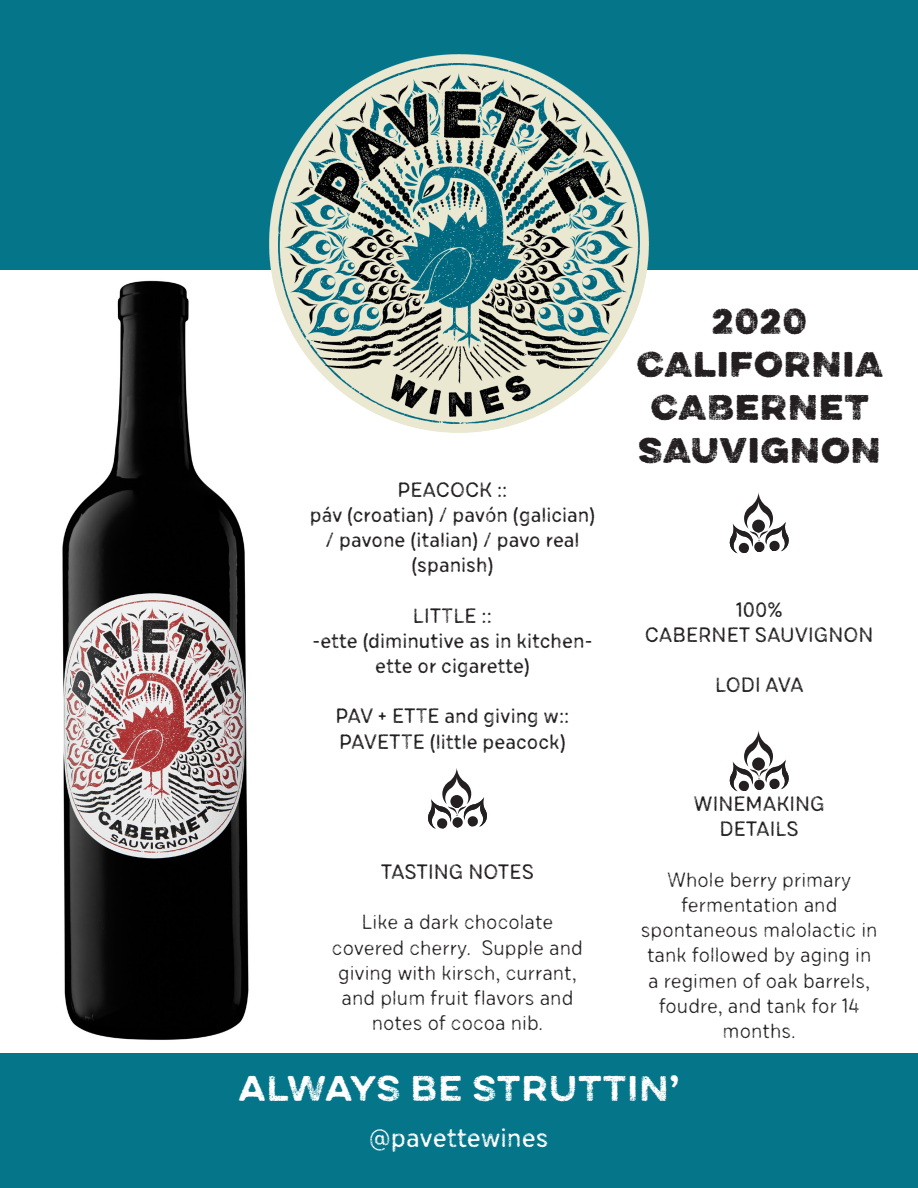
<style>
.page{position:relative;width:918px;height:1188px;background:#fff}
.page>*{position:absolute;margin:0;border:0;box-sizing:border-box;transform-origin:0 0}
.t1{font:900 36px/43.2px "Draft Natural A";color:#231f20;text-align:center}
.t2{font:700 36px "Draft Natural A";color:#fff}
.t3{font:500 27px "Draft Natural D";color:#fff}
.t4{font:21px/25.2px "Draft Natural D";color:#231f20;text-align:center}
.t5{font:500 21px/25.2px "Draft Natural D";color:#231f20;text-align:center}
</style>
<div class="page">
<div style="left:0;top:0;width:918px;height:270px;background:#05768a"></div>
<img style="left:270px;top:54px;width:378px;height:378px">
<div style="left:0;top:1053px;width:918px;height:135px;background:#05768a"></div>
<svg style="left:729px;top:493px;width:60px;height:61px"></svg>
<svg style="left:428px;top:768px;width:59px;height:61px"></svg>
<svg style="left:729px;top:730px;width:60px;height:62px"></svg>
<img style="left:62px;top:280px;width:187px;height:760px">
<p class="t5" style="left:397px;top:477px;width:112px">PEACOCK ::</p>
<p class="t5" style="left:310px;top:502px;width:287px">páv (croatian) / pavón (galician) / pavone (italian) / pavo real (spanish)</p>
<p class="t5" style="left:413px;top:603px;width:81px">LITTLE ::</p>
<p class="t5" style="left:312px;top:628px;width:282px">-ette (diminutive as in kitchen&shy;ette or cigarette)</p>
<p class="t5" style="left:335px;top:703px;width:236px">PAV + ETTE and giving w::</p>
<p class="t5" style="left:339px;top:729px;width:228px">PAVETTE (little peacock)</p>
<p class="t1" style="left:711px;top:300px;width:98px">2020</p>
<p class="t1" style="left:636px;top:343px;width:249px">CALIFORNIA<br>CABERNET<br>SAUVIGNON</p>
<p class="t5" style="left:736px;top:597px;width:48px">100%</p>
<p class="t5" style="left:645px;top:622px;width:230px">CABERNET SAUVIGNON</p>
<p class="t5" style="left:715px;top:672px;width:90px">LODI AVA</p>
<p class="t5" style="left:694px;top:791px;width:133px">WINEMAKING</p>
<p class="t5" style="left:720px;top:817px;width:81px">DETAILS</p>
<p class="t4" style="left:641px;top:867px;width:238px">Whole berry primary fermentation and spontaneous malolactic in tank followed by aging in a regimen of oak barrels, foudre, and tank for 14 months.</p>
<p class="t2" style="left:238px;top:1066px;width:443px">ALWAYS BE STRUTTIN’</p>
<p class="t3" style="left:369px;top:1122px;width:181px">@pavettewines</p>
<p class="t5" style="left:381px;top:859px;width:155px">TASTING NOTES</p>
<p class="t4" style="left:332px;top:910px;width:253px">Like a dark chocolate covered cherry. Supple and giving with kirsch, currant, and plum fruit flavors and notes of cocoa nib.</p>
</div>
